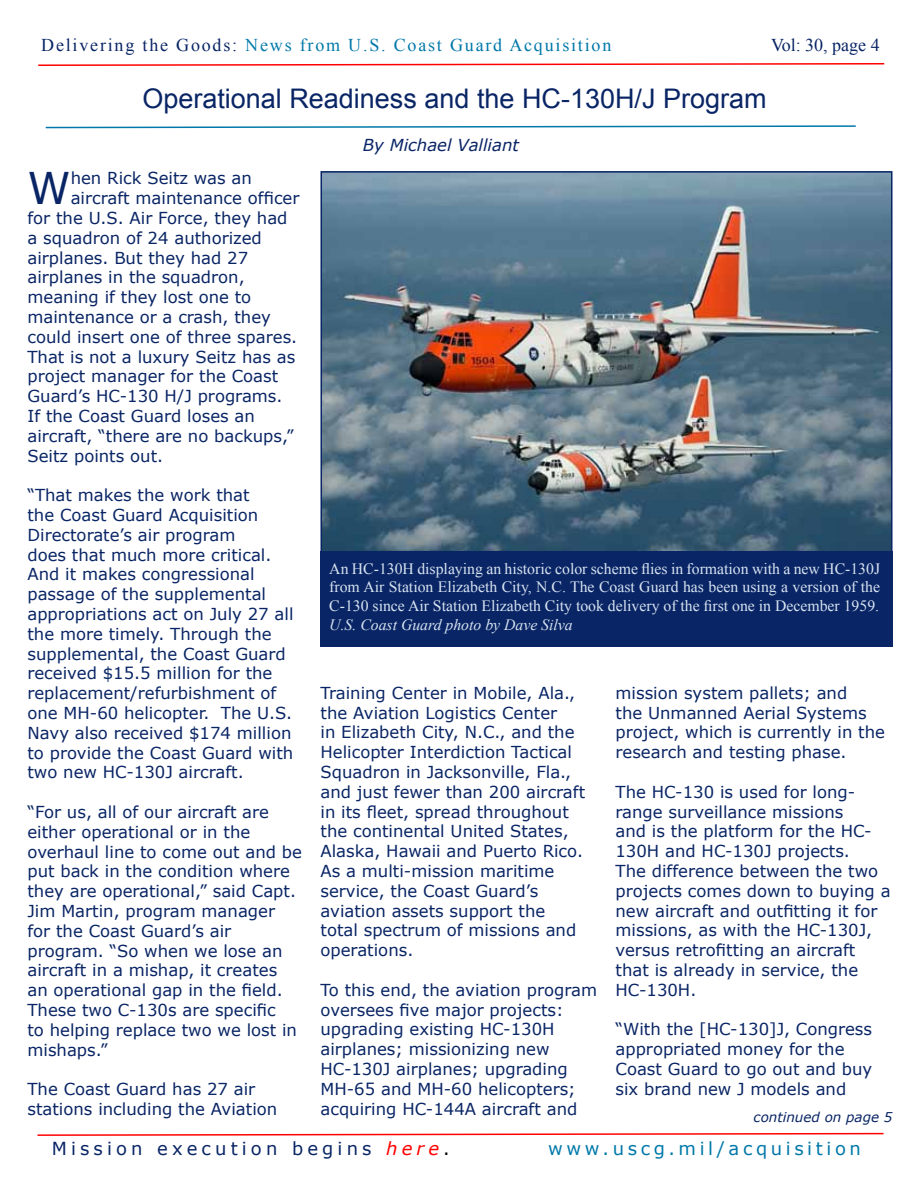
<style>
.page{position:relative;width:918px;height:1188px;background:#fff}
.page>*{position:absolute;margin:0;border:0;box-sizing:border-box;transform-origin:0 0}
.t1{font:43.8px "Verdana";color:#092565}
.t2{font:27px "Arial";color:#092565}
.t3{font:18px "Times New Roman";letter-spacing:.1em;color:#0078a9}
.t4{font:18px "Verdana";letter-spacing:.23em;color:#092565}
.t5{font:18px "Verdana";letter-spacing:.2em;color:#0078a9}
.t6{font:18px "Times New Roman";color:#092565}
.t7{font:16.5px/19.8px "Verdana";color:#092565}
.t8{font:italic 16.5px "Verdana";color:#092565}
.t9{font:15.75px/18.9px "Times New Roman";color:#d7e3f1;text-align:justify}
.t10{font:italic 15.75px "Times New Roman";color:#d7e3f1}
.t11{font:italic 13.5px "Verdana";color:#092565}
.s1{color:#092565}
.s2{font-style:italic;color:#f00}
.s3{color:#000}
</style>
<div class="page">
<svg style="left:45px;top:125px;width:811px;height:4px"></svg>
<svg style="left:38px;top:63px;width:847px;height:3px"></svg>
<svg style="left:37px;top:1132px;width:847px;height:4px"></svg>
<img style="left:324px;top:174px;width:566px;height:376px">
<div style="left:321px;top:171px;width:572px;height:382px;border:2px solid #092565"></div>
<div style="left:321px;top:551px;width:572px;height:95px;background:#092565"></div>
<svg style="left:326px;top:646px;width:558px;height:1px"></svg>
<p class="t3" style="left:41px;top:33px;width:572px"><span class="s1">Delivering the Goods:</span> News from U.S. Coast Guard Acquisition</p>
<p class="t6" style="left:771px;top:33px;width:110px">Vol: 30, page 4</p>
<h2 class="t2" style="left:142px;top:81px;width:626px">Operational Readiness and the HC-130H/J Program</h2>
<p class="t8" style="left:363px;top:135px;width:158px">By Michael Valliant</p>
<h1 class="t1" style="left:27px;top:160px;width:45px">W</h1>
<p class="t7" style="left:71px;top:169px;width:183px">hen Rick Seitz was an</p>
<p class="t7" style="left:71px;top:189px;width:230px">aircraft maintenance officer</p>
<p class="t7" style="left:27px;top:208px;width:262px">for the U.S. Air Force, they had</p>
<p class="t7" style="left:27px;top:228px;width:236px">a squadron of 24 authorized</p>
<p class="t7" style="left:27px;top:248px;width:222px">airplanes. But they had 27</p>
<p class="t7" style="left:27px;top:268px;width:219px">airplanes in the squadron,</p>
<p class="t7" style="left:27px;top:288px;width:225px">meaning if they lost one to</p>
<p class="t7" style="left:27px;top:307px;width:245px">maintenance or a crash, they</p>
<p class="t7" style="left:27px;top:327px;width:271px">could insert one of three spares.</p>
<p class="t7" style="left:27px;top:347px;width:269px">That is not a luxury Seitz has as</p>
<p class="t7" style="left:27px;top:367px;width:252px">project manager for the Coast</p>
<p class="t7" style="left:27px;top:387px;width:257px">Guard’s HC-130 H/J programs.</p>
<p class="t7" style="left:27px;top:406px;width:229px">If the Coast Guard loses an</p>
<p class="t7" style="left:27px;top:426px;width:268px">aircraft, “there are no backups,”</p>
<p class="t7" style="left:27px;top:446px;width:137px">Seitz points out.</p>
<p class="t7" style="left:27px;top:486px;width:268px">“That makes the work that<br>the Coast Guard Acquisition<br>Directorate’s air program<br>does that much more critical.<br>And it makes congressional passage of the supplemental appropriations act on July 27 all the more timely. Through the supplemental, the Coast Guard received $15.5 million for the replacement/refurbishment of one MH-60 helicopter. The U.S.<br>Navy also received $174 million to provide the Coast Guard with two new HC-130J aircraft.</p>
<p class="t7" style="left:27px;top:802px;width:276px">“For us, all of our aircraft are either operational or in the overhaul line to come out and be put back in the condition where they are operational,” said Capt.<br>Jim Martin, program manager for the Coast Guard’s air program. “So when we lose an aircraft in a mishap, it creates<br>an operational gap in the field.<br>These two C-130s are specific<br>to helping replace two we lost in mishaps.”</p>
<p class="t7" style="left:27px;top:1080px;width:251px">The Coast Guard has 27 air stations including the Aviation</p>
<p class="t9" style="left:329px;top:559px;width:552px">An HC-130H displaying an historic color scheme flies in formation with a new HC-130J from Air Station Elizabeth City, N.C. The Coast Guard has been using a version of the C-130 since Air Station Elizabeth City took delivery of the first one in December 1959.</p>
<p class="t10" style="left:329px;top:614px;width:245px">U.S. Coast Guard photo by Dave Silva</p>
<p class="t7" style="left:321px;top:683px;width:266px">Training Center in Mobile, Ala., the Aviation Logistics Center<br>in Elizabeth City, N.C., and the<br>Helicopter Interdiction Tactical<br>Squadron in Jacksonville, Fla., and just fewer than 200 aircraft in its fleet, spread throughout the continental United States,<br>Alaska, Hawaii and Puerto Rico.<br>As a multi-mission maritime service, the Coast Guard’s aviation assets support the total spectrum of missions and operations.</p>
<p class="t7" style="left:321px;top:980px;width:278px">To this end, the aviation program oversees five major projects: upgrading existing HC-130H airplanes; missionizing new<br>HC-130J airplanes; upgrading<br>MH-65 and MH-60 helicopters; acquiring HC-144A aircraft and</p>
<p class="t7" style="left:616px;top:683px;width:271px">mission system pallets; and<br>the Unmanned Aerial Systems project, which is currently in the research and testing phase.</p>
<p class="t7" style="left:616px;top:782px;width:277px">The HC-130 is used for long&shy;range surveillance missions<br>and is the platform for the HC-<br>130H and HC-130J projects.<br>The difference between the two projects comes down to buying a new aircraft and outfitting it for missions, as with the HC-130J, versus retrofitting an aircraft that is already in service, the<br>HC-130H.</p>
<p class="t7" style="left:616px;top:1020px;width:258px">“With the [HC-130]J, Congress appropriated money for the<br>Coast Guard to go out and buy six brand new J models and</p>
<p class="t11" style="left:754px;top:1109px;width:140px">continued on page 5</p>
<p class="t4" style="left:52px;top:1137px;width:400px">Mission execution begins <span class="s2">here</span><span class="s3">.</span></p>
<p class="t5" style="left:548px;top:1137px;width:314px">www.uscg.mil/acquisition</p>
</div>
